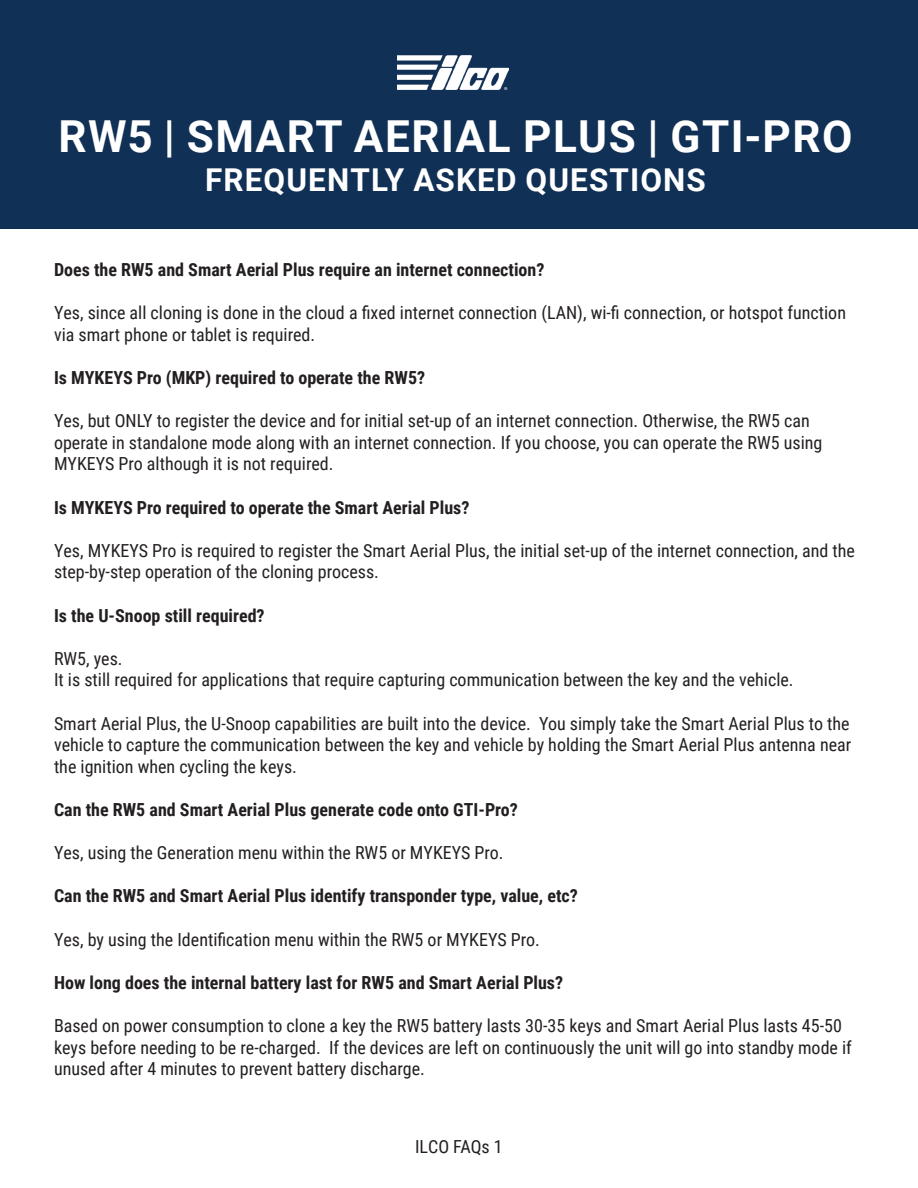
<style>
.page{position:relative;width:918px;height:1188px;background:#fff}
.page>*{position:absolute;margin:0;border:0;box-sizing:border-box;transform-origin:0 0}
.t1{font:700 44.1px "Roboto";letter-spacing:.035em;color:#fff}
.t2{font:700 31.5px "Roboto";letter-spacing:.035em;color:#fff}
.t3{font:18px/21.6px "Roboto Condensed";color:#231f20}
.t4{font:700 18px "Roboto Condensed";color:#231f20}
</style>
<div class="page">
<div style="left:0;top:0;width:918px;height:229px;background:#113055"></div>
<img style="left:398px;top:56px;width:111px;height:33px">
<h1 class="t1" style="left:58px;top:105px;width:796px">RW5 | SMART AERIAL PLUS | GTI-PRO</h1>
<h2 class="t2" style="left:205px;top:157px;width:502px">FREQUENTLY ASKED QUESTIONS</h2>
<p class="t4" style="left:54px;top:257px;width:492px">Does the RW5 and Smart Aerial Plus require an internet connection?</p>
<p class="t3" style="left:54px;top:301px;width:794px">Yes, since all cloning is done in the cloud a fixed internet connection (LAN), wi-fi connection, or hotspot function via smart phone or tablet is required.</p>
<p class="t4" style="left:54px;top:365px;width:373px">Is MYKEYS Pro (MKP) required to operate the RW5?</p>
<p class="t3" style="left:54px;top:409px;width:770px">Yes, but ONLY to register the device and for initial set-up of an internet connection. Otherwise, the RW5 can operate in standalone mode along with an internet connection. If you choose, you can operate the RW5 using<br>MYKEYS Pro although it is not required.</p>
<p class="t4" style="left:54px;top:494px;width:417px">Is MYKEYS Pro required to operate the Smart Aerial Plus?</p>
<p class="t3" style="left:54px;top:539px;width:802px">Yes, MYKEYS Pro is required to register the Smart Aerial Plus, the initial set-up of the internet connection, and the step-by-step operation of the cloning process.</p>
<p class="t4" style="left:54px;top:602px;width:212px">Is the U-Snoop still required?</p>
<p class="t3" style="left:54px;top:647px;width:741px">RW5, yes.<br>It is still required for applications that require capturing communication between the key and the vehicle.</p>
<p class="t3" style="left:54px;top:712px;width:799px;text-align:justify">Smart Aerial Plus, the U-Snoop capabilities are built into the device. You simply take the Smart Aerial Plus to the vehicle to capture the communication between the key and vehicle by holding the Smart Aerial Plus antenna near the ignition when cycling the keys.</p>
<p class="t4" style="left:54px;top:797px;width:465px">Can the RW5 and Smart Aerial Plus generate code onto GTI-Pro?</p>
<p class="t3" style="left:54px;top:841px;width:451px">Yes, using the Generation menu within the RW5 or MYKEYS Pro.</p>
<p class="t4" style="left:54px;top:883px;width:525px">Can the RW5 and Smart Aerial Plus identify transponder type, value, etc?</p>
<p class="t3" style="left:54px;top:928px;width:487px">Yes, by using the Identification menu within the RW5 or MYKEYS Pro.</p>
<p class="t4" style="left:54px;top:970px;width:511px">How long does the internal battery last for RW5 and Smart Aerial Plus?</p>
<p class="t3" style="left:54px;top:1014px;width:799px">Based on power consumption to clone a key the RW5 battery lasts 30-35 keys and Smart Aerial Plus lasts 45-50 keys before needing to be re-charged. If the devices are left on continuously the unit will go into standby mode if unused after 4 minutes to prevent battery discharge.</p>
<p class="t3" style="left:415px;top:1135px;width:89px">ILCO FAQs 1</p>
</div>
